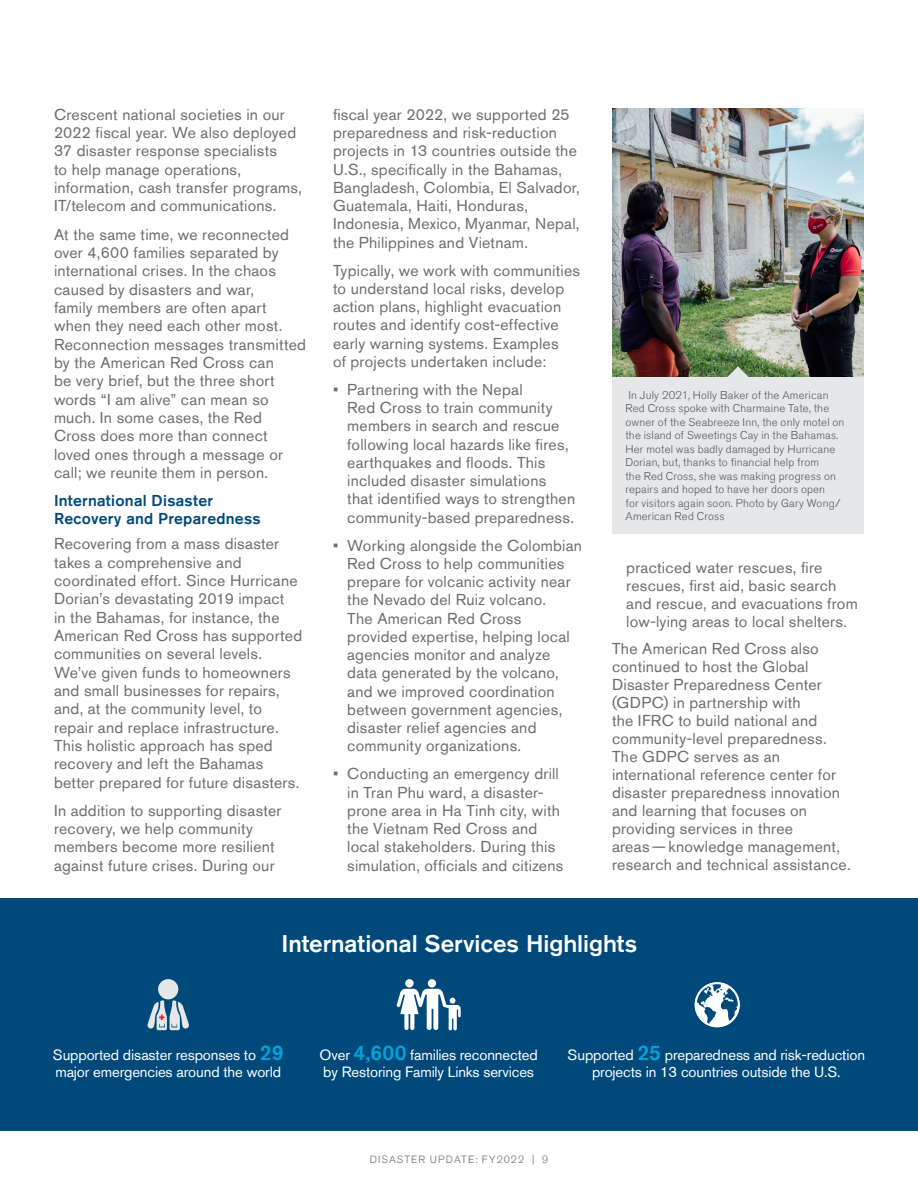
<style>
.page{position:relative;width:918px;height:1188px;background:#fff}
.page>*{position:absolute;margin:0;border:0;box-sizing:border-box;transform-origin:0 0}
.t1{font:500 24px "Akzidenz Grotesk Std";color:#fff}
.Body_Text{font:15.75px/18.3px "Akzidenz Grotesk Std";letter-spacing:.015em;color:#6c6d70}
.Body_Text-2{font:500 15.75px/18.3px "Akzidenz Grotesk Std";letter-spacing:.015em;color:#00497b}
.Concept_D_Highlight{font:14.85px/17.1px "Akzidenz Grotesk Std";letter-spacing:-.01em;color:#fff}
.Caption_top{font:300 11.25px/13.5px "Akzidenz Grotesk Std";letter-spacing:.015em;color:#57585a}
.t2{font:300 10.5px "Akzidenz Grotesk Std";letter-spacing:.1em;color:#6c6d70}
.s1{font-weight:500;font-size:21px;color:#00a3d9}
</style>
<div class="page">
<div style="left:0;top:898px;width:918px;height:233px;background:#00497b"></div>
<img style="left:612px;top:108px;width:252px;height:269px">
<div style="left:612px;top:377px;width:252px;height:157px;background:#e6e7e9"></div>
<svg style="left:728px;top:366px;width:20px;height:11px"></svg>
<svg style="left:694px;top:982px;width:46px;height:46px"></svg>
<div style="left:428px;top:979px;width:8px;height:8px;background:#fff;border-radius:50%"></div>
<div style="left:405px;top:979px;width:9px;height:8px;background:#fff;border-radius:50%"></div>
<svg style="left:396px;top:989px;width:65px;height:41px"></svg>
<div style="left:158px;top:979px;width:20px;height:20px;background:#e6e7e9;border-radius:50%"></div>
<svg style="left:147px;top:999px;width:42px;height:31px"></svg>
<p class="Body_Text" style="left:54px;top:105px;width:250px">Crescent national societies in our 2022 fiscal year. We also deployed 37 disaster response specialists<br>to help manage operations, information, cash transfer programs, IT/telecom and communications.</p>
<p class="Body_Text" style="left:54px;top:225px;width:254px">At the same time, we reconnected over 4,600 families separated by international crises. In the chaos caused by disasters and war,<br>family members are often apart when they need each other most.<br>Reconnection messages transmitted by the American Red Cross can<br>be very brief, but the three short words “I am alive” can mean so much. In some cases, the Red<br>Cross does more than connect loved ones through a message or call; we reunite them in person.</p>
<p class="Body_Text-2" style="left:54px;top:491px;width:208px">International Disaster<br>Recovery and Preparedness</p>
<p class="Body_Text" style="left:54px;top:535px;width:250px">Recovering from a mass disaster takes a comprehensive and coordinated effort. Since Hurricane<br>Dorian’s devastating 2019 impact<br>in the Bahamas, for instance, the<br>American Red Cross has supported communities on several levels.<br>We’ve given funds to homeowners and small businesses for repairs, and, at the community level, to repair and replace infrastructure.<br>This holistic approach has sped recovery and left the Bahamas better prepared for future disasters.</p>
<p class="Body_Text" style="left:54px;top:801px;width:229px">In addition to supporting disaster recovery, we help community members become more resilient against future crises. During our</p>
<p class="Body_Text" style="left:333px;top:105px;width:248px">fiscal year 2022, we supported 25 preparedness and risk-reduction projects in 13 countries outside the U.S., specifically in the Bahamas, Bangladesh, Colombia, El Salvador, Guatemala, Haiti, Honduras, Indonesia, Mexico, Myanmar, Nepal, the Philippines and Vietnam.</p>
<p class="Body_Text" style="left:333px;top:261px;width:249px">Typically, we work with communities to understand local risks, develop action plans, highlight evacuation routes and identify cost-effective early warning systems. Examples<br>of projects undertaken include:</p>
<p class="Body_Text" style="left:347px;top:380px;width:230px;text-indent:-14px">• Partnering with the Nepal<br>Red Cross to train community members in search and rescue following local hazards like fires, earthquakes and floods. This included disaster simulations that identified ways to strengthen community-based preparedness.</p>
<p class="Body_Text" style="left:347px;top:536px;width:236px;text-indent:-14px">• Working alongside the Colombian<br>Red Cross to help communities prepare for volcanic activity near the Nevado del Ruiz volcano.<br>The American Red Cross provided expertise, helping local agencies monitor and analyze data generated by the volcano, and we improved coordination between government agencies, disaster relief agencies and community organizations.</p>
<p class="Body_Text" style="left:347px;top:765px;width:218px;text-indent:-14px">• Conducting an emergency drill in Tran Phu ward, a disaster&shy;prone area in Ha Tinh city, with the Vietnam Red Cross and local stakeholders. During this simulation, officials and citizens</p>
<p class="Caption_top" style="left:626px;top:388px;width:221px">In July 2021, Holly Baker of the American Red Cross spoke with Charmaine Tate, the owner of the Seabreeze Inn, the only motel on the island of Sweetings Cay in the Bahamas.<br>Her motel was badly damaged by Hurricane Dorian, but, thanks to financial help from<br>the Red Cross, she was making progress on repairs and hoped to have her doors open<br>for visitors again soon. Photo by Gary Wong/ American Red Cross</p>
<p class="Body_Text" style="left:626px;top:558px;width:233px">practiced water rescues, fire rescues, first aid, basic search and rescue, and evacuations from low-lying areas to local shelters.</p>
<p class="Body_Text" style="left:612px;top:640px;width:240px">The American Red Cross also continued to host the Global<br>Disaster Preparedness Center (GDPC) in partnership with<br>the IFRC to build national and community-level preparedness.<br>The GDPC serves as an international reference center for disaster preparedness innovation and learning that focuses on providing services in three areas—knowledge management, research and technical assistance.</p>
<p class="t1" style="left:281px;top:929px;width:358px">International Services Highlights</p>
<p class="Concept_D_Highlight" style="left:53px;top:1046px;width:232px">Supported disaster responses to <span class="s1">29 </span>major emergencies around the world</p>
<p class="Concept_D_Highlight" style="left:320px;top:1046px;width:220px">Over <span class="s1">4,600</span> families reconnected by Restoring Family Links services</p>
<p class="Concept_D_Highlight" style="left:568px;top:1046px;width:299px;text-align:center">Supported <span class="s1">25</span> preparedness and risk-reduction projects in 13 countries outside the U.S.</p>
<p class="t2" style="left:370px;top:1154px;width:180px">DISASTER UPDATE: FY2022 | 9</p>
</div>
